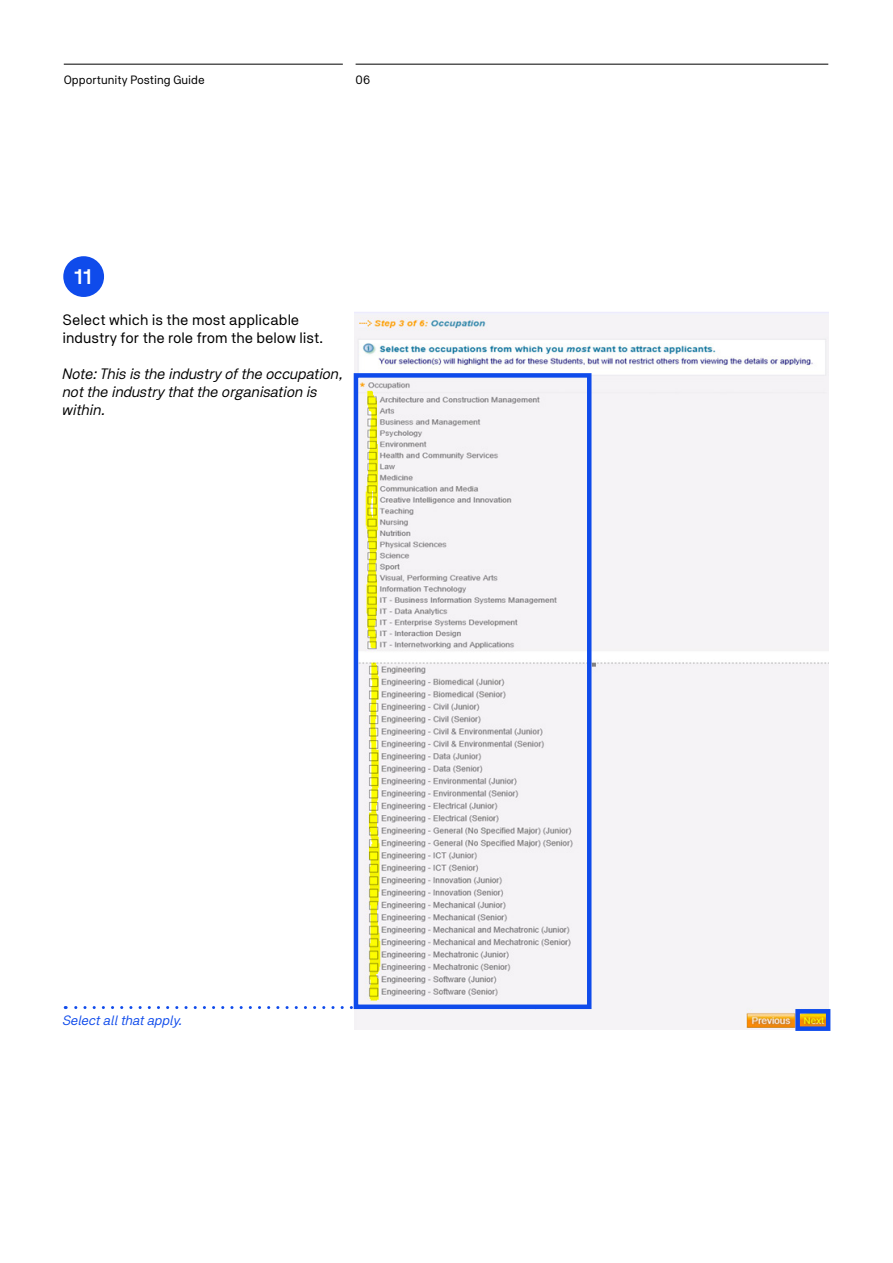
<style>
.page{position:relative;width:893px;height:1263px;background:#fff}
.page>*{position:absolute;margin:0;border:0;box-sizing:border-box;transform-origin:0 0}
.t1{font:700 21px "NB International Pro";color:#fff}
.t2{font:italic 15px/18px "NB Akademie Std";color:#000}
.t3{font:15px/18px "NB Akademie Std";color:#000}
.t4{font:italic 13.5px "NB Akademie Std";color:#0f4beb}
.t5{font:12px "NB Akademie Std";color:#000}
</style>
<div class="page">
<hr style="left:64px;top:64px;width:279px;height:1px;background:#000">
<hr style="left:356px;top:64px;width:472px;height:1px;background:#000">
<div style="left:63px;top:256px;width:41px;height:41px;background:#0f4beb;border-radius:50%"></div>
<img style="left:355px;top:312px;width:473px;height:717px">
<div style="left:354px;top:373px;width:237px;height:636px;border:4px solid #0f4beb"></div>
<svg style="left:65px;top:1006px;width:461px;height:3px"></svg>
<div style="left:795px;top:1009px;width:35px;height:22px;border:4px solid #0f4beb"></div>
<p class="t5" style="left:64px;top:73px;width:142px">Opportunity Posting Guide</p>
<p class="t5" style="left:356px;top:73px;width:16px">06</p>
<h1 class="t1" style="left:74px;top:265px;width:20px">11</h1>
<p class="t3" style="left:63px;top:310px;width:262px">Select which is the most applicable industry for the role from the below list.</p>
<p class="t2" style="left:63px;top:364px;width:281px">Note: This is the industry of the occupation, not the industry that the organisation is within.</p>
<p class="t4" style="left:63px;top:1012px;width:120px">Select all that apply.</p>
</div>
